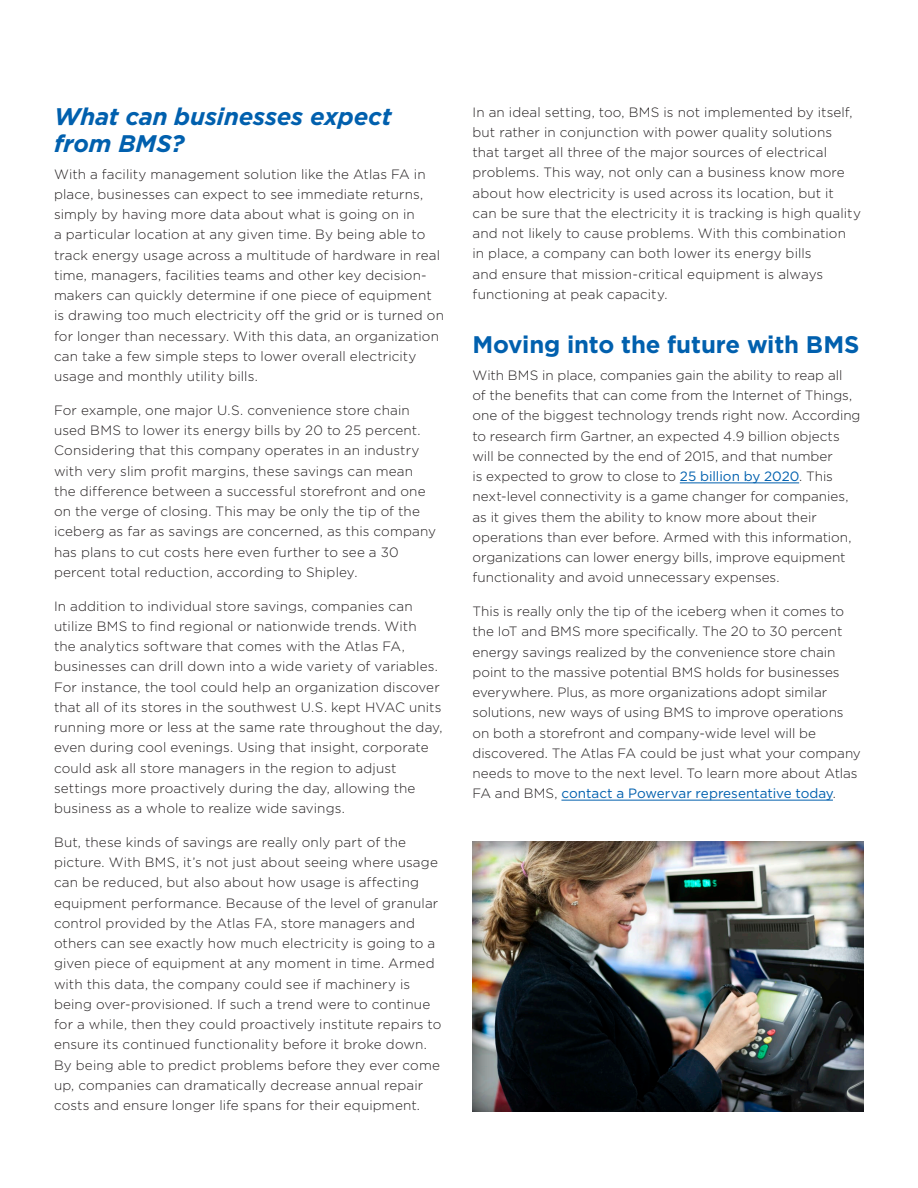
<style>
.page{position:relative;width:918px;height:1188px;background:#fff}
.page>*{position:absolute;margin:0;border:0;box-sizing:border-box;transform-origin:0 0}
.Subhead{font:italic 700 24px/27px "Gotham";letter-spacing:-.005em;color:#0160ae}
.Subhead-2{font:700 24px "Gotham";letter-spacing:-.005em;color:#0160ae}
.Body{font:300 13.5px/20.2px "Gotham";letter-spacing:.005em;color:#231f20}
.s1{font-weight:400;color:#0160ae}
</style>
<div class="page">
<hr style="left:680px;top:483px;width:119px;height:1px;background:#0160ae">
<hr style="left:561px;top:800px;width:272px;height:1px;background:#0160ae">
<div style="left:471px;top:840px;width:394px;height:273px;background:#231f20;opacity:.75"></div>
<p class="Subhead" style="left:54px;top:102px;width:339px">What can businesses expect from BMS?</p>
<p class="Body" style="left:54px;top:163px;width:391px">With a facility management solution like the Atlas FA in place, businesses can expect to see immediate returns, simply by having more data about what is going on in<br>a particular location at any given time. By being able to track energy usage across a multitude of hardware in real time, managers, facilities teams and other key decision&shy;makers can quickly determine if one piece of equipment is drawing too much electricity off the grid or is turned on for longer than necessary. With this data, an organization can take a few simple steps to lower overall electricity usage and monthly utility bills.</p>
<p class="Body" style="left:54px;top:400px;width:384px">For example, one major U.S. convenience store chain used BMS to lower its energy bills by 20 to 25 percent.<br>Considering that this company operates in an industry with very slim profit margins, these savings can mean the difference between a successful storefront and one on the verge of closing. This may be only the tip of the iceberg as far as savings are concerned, as this company has plans to cut costs here even further to see a 30 percent total reduction, according to Shipley.</p>
<p class="Body" style="left:54px;top:595px;width:390px">In addition to individual store savings, companies can utilize BMS to find regional or nationwide trends. With<br>the analytics software that comes with the Atlas FA, businesses can drill down into a wide variety of variables.<br>For instance, the tool could help an organization discover that all of its stores in the southwest U.S. kept HVAC units running more or less at the same rate throughout the day, even during cool evenings. Using that insight, corporate could ask all store managers in the region to adjust settings more proactively during the day, allowing the business as a whole to realize wide savings.</p>
<p class="Body" style="left:54px;top:832px;width:389px">But, these kinds of savings are really only part of the picture. With BMS, it’s not just about seeing where usage can be reduced, but also about how usage is affecting equipment performance. Because of the level of granular control provided by the Atlas FA, store managers and others can see exactly how much electricity is going to a given piece of equipment at any moment in time. Armed with this data, the company could see if machinery is being over-provisioned. If such a trend were to continue for a while, then they could proactively institute repairs to ensure its continued functionality before it broke down.<br>By being able to predict problems before they ever come up, companies can dramatically decrease annual repair costs and ensure longer life spans for their equipment.</p>
<p class="Body" style="left:472px;top:102px;width:390px">In an ideal setting, too, BMS is not implemented by itself, but rather in conjunction with power quality solutions that target all three of the major sources of electrical problems. This way, not only can a business know more about how electricity is used across its location, but it can be sure that the electricity it is tracking is high quality and not likely to cause problems. With this combination in place, a company can both lower its energy bills<br>and ensure that mission-critical equipment is always functioning at peak capacity.</p>
<p class="Subhead-2" style="left:472px;top:330px;width:388px">Moving into the future with BMS</p>
<p class="Body" style="left:472px;top:365px;width:390px">With BMS in place, companies gain the ability to reap all<br>of the benefits that can come from the Internet of Things, one of the biggest technology trends right now. According to research firm Gartner, an expected 4.9 billion objects will be connected by the end of 2015, and that number<br>is expected to grow to close to <span class="s1">25 billion by 2020</span>. This next-level connectivity is a game changer for companies, as it gives them the ability to know more about their operations than ever before. Armed with this information, organizations can lower energy bills, improve equipment functionality and avoid unnecessary expenses.</p>
<p class="Body" style="left:472px;top:601px;width:390px">This is really only the tip of the iceberg when it comes to the IoT and BMS more specifically. The 20 to 30 percent energy savings realized by the convenience store chain point to the massive potential BMS holds for businesses everywhere. Plus, as more organizations adopt similar solutions, new ways of using BMS to improve operations on both a storefront and company-wide level will be discovered. The Atlas FA could be just what your company needs to move to the next level. To learn more about Atlas FA and BMS, <span class="s1">contact a Powervar representative today</span>.</p>
</div>
